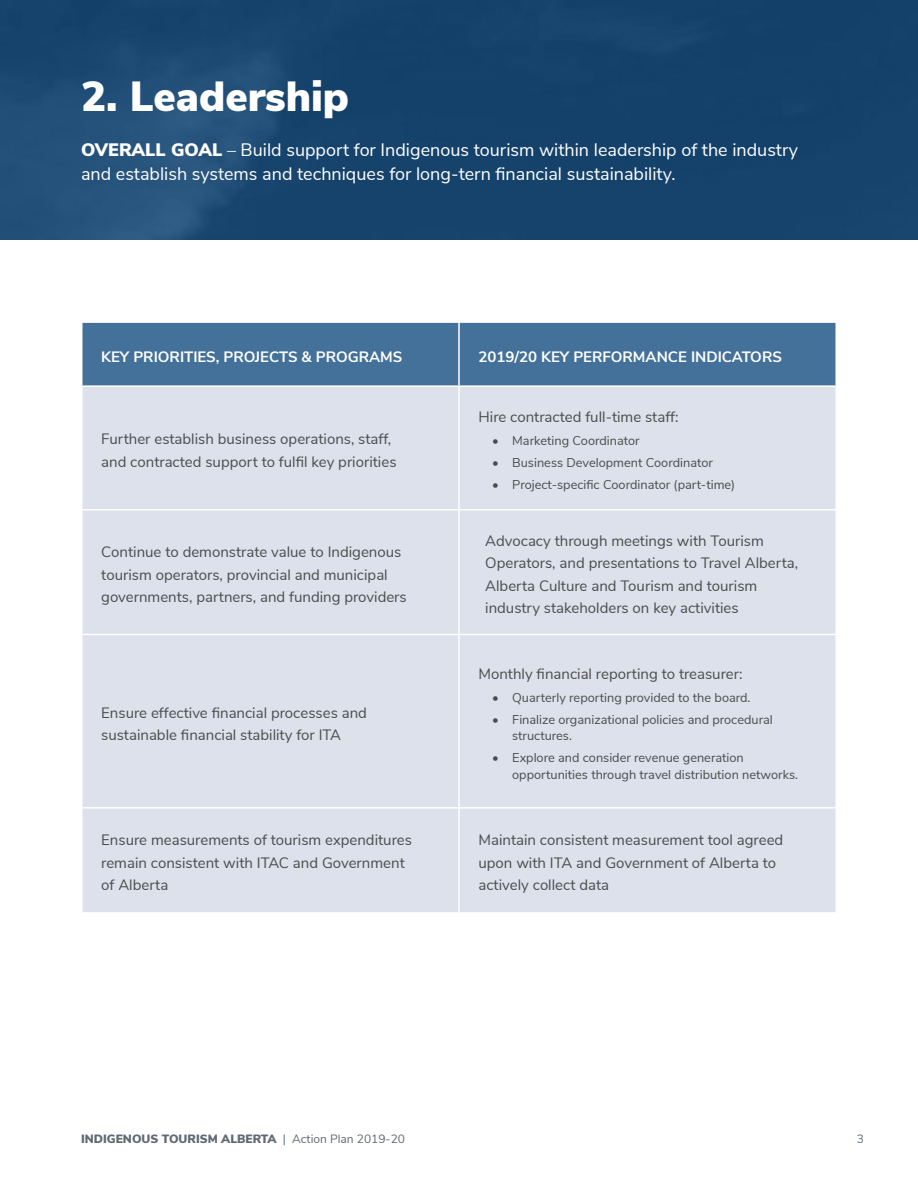
<style>
.page{position:relative;width:918px;height:1188px;background:#fff}
.page>*{position:absolute;margin:0;border:0;box-sizing:border-box;transform-origin:0 0}
.t1{font:900 42px "Nunito Sans";color:#fff}
.Intro_Paragraph_Subt{font:18px/24px "Nunito Sans";color:#fff}
.Body{font:15px/22.5px "Nunito Sans";color:#4b4c4d}
.CHART_-_h1{font:700 15px "Nunito Sans";color:#fff}
.t2{font:12.75px/16.5px "Nunito Sans";color:#4b4c4d}
.t3{font:900 12px "Nunito Sans";color:#616972}
.t4{font:12px "Nunito Sans";color:#616972}
.s1{font-weight:900}
.s2{font-weight:400}
</style>
<div class="page">
<div style="left:0;top:0;width:918px;height:240px;background:linear-gradient(to right,#204d76,#113e67)"></div>
<div style="left:82px;top:323px;width:754px;height:62px;background:#44719a"></div>
<div style="left:82px;top:387px;width:754px;height:525px;background:#dce1eb"></div>
<hr style="left:458px;top:323px;width:2px;height:62px;background:#fff">
<hr style="left:458px;top:387px;width:2px;height:122px;background:#fff">
<hr style="left:458px;top:511px;width:2px;height:123px;background:#fff">
<hr style="left:458px;top:635px;width:2px;height:172px;background:#fff">
<hr style="left:458px;top:809px;width:2px;height:103px;background:#fff">
<hr style="left:81px;top:509px;width:378px;height:2px;background:#fff">
<hr style="left:459px;top:509px;width:378px;height:2px;background:#fff">
<hr style="left:81px;top:634px;width:378px;height:1px;background:#fff">
<hr style="left:459px;top:634px;width:378px;height:1px;background:#fff">
<hr style="left:81px;top:807px;width:378px;height:2px;background:#fff">
<hr style="left:459px;top:807px;width:378px;height:2px;background:#fff">
<h1 class="t1" style="left:81px;top:66px;width:270px">2. Leadership</h1>
<p class="Intro_Paragraph_Subt" style="left:81px;top:136px;width:719px"><span class="s1">OVERALL GOAL</span> – Build support for Indigenous tourism within leadership of the industry and establish systems and techniques for long-tern financial sustainability.</p>
<p class="CHART_-_h1" style="left:101px;top:346px;width:303px">KEY PRIORITIES, PROJECTS &amp; PROGRAMS</p>
<p class="CHART_-_h1" style="left:478px;top:346px;width:305px">2019/20 KEY PERFORMANCE INDICATORS</p>
<p class="Body" style="left:101px;top:427px;width:297px">Further establish business operations, staff, and contracted support to fulfil key priorities</p>
<p class="Body" style="left:478px;top:405px;width:202px">Hire contracted full-time staff:</p>
<p class="t2" style="left:492px;top:432px;width:149px">• Marketing Coordinator</p>
<p class="t2" style="left:492px;top:454px;width:223px">• Business Development Coordinator</p>
<p class="t2" style="left:492px;top:476px;width:245px">• Project-specific Coordinator (part-time)</p>
<p class="Body" style="left:101px;top:540px;width:307px">Continue to demonstrate value to Indigenous tourism operators, provincial and municipal governments, partners, and funding providers</p>
<p class="Body" style="left:485px;top:529px;width:314px">Advocacy through meetings with Tourism Operators, and presentations to Travel Alberta, Alberta Culture and Tourism and tourism industry stakeholders on key activities</p>
<p class="Body" style="left:101px;top:700px;width:267px">Ensure effective financial processes and sustainable financial stability for ITA</p>
<p class="Body" style="left:478px;top:661px;width:266px">Monthly financial reporting to treasurer:</p>
<p class="t2" style="left:492px;top:689px;width:260px">• Quarterly reporting provided to the board.</p>
<p class="t2" style="left:512px;top:710px;width:262px;text-indent:-20px">• Finalize organizational policies and procedural structures.</p>
<p class="t2" style="left:512px;top:749px;width:287px;text-indent:-20px">• Explore and consider revenue generation opportunities through travel distribution networks.</p>
<p class="Body" style="left:101px;top:828px;width:312px">Ensure measurements of tourism expenditures remain consistent with ITAC and Government of Alberta</p>
<p class="Body" style="left:478px;top:828px;width:306px">Maintain consistent measurement tool agreed upon with ITA and Government of Alberta to actively collect data</p>
<p class="t3" style="left:81px;top:1130px;width:326px">INDIGENOUS TOURISM ALBERTA <span class="s2">| Action Plan 2019-20</span></p>
<p class="t4" style="left:857px;top:1130px;width:9px">3</p>
</div>
